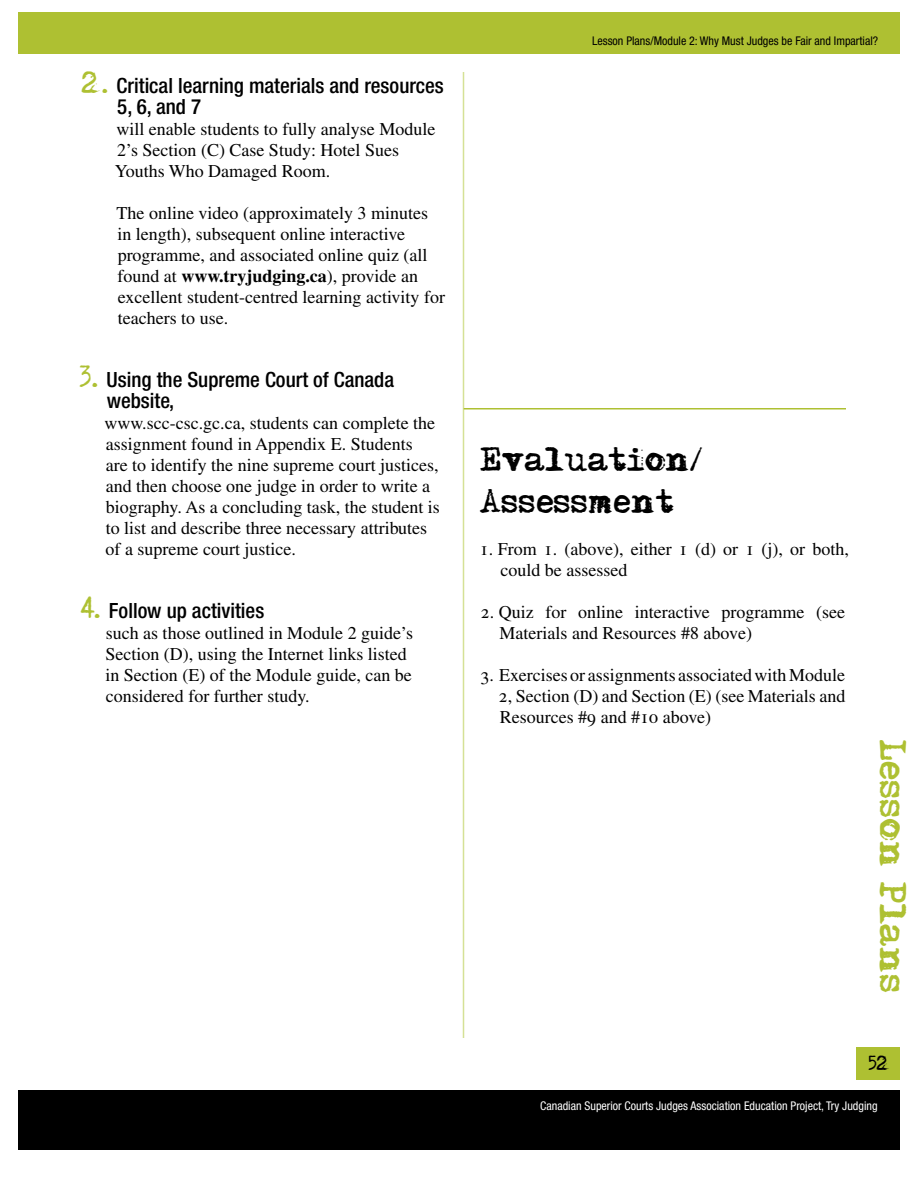
<style>
.page{position:relative;width:918px;height:1188px;background:#fff}
.page>*{position:absolute;margin:0;border:0;box-sizing:border-box;transform-origin:0 0}
.t1{font:33px "Adler accent";color:#aec032}
.t2{font:30px/42px "Adler accent";color:#000}
.t3{font:500 condensed 21px/21px "Helvetica Neue Std";color:#000}
.t4{font:18px/21px "Times LT Std";color:#000}
.t5{font:18px "Adler accent";color:#000}
.t6{font:condensed 12px "Helvetica Neue Std";color:#fff}
.t7{font:condensed 12px "Helvetica Neue Std";color:#000}
.s1{font-family:"Adler accent";font-weight:400;font-stretch:normal;font-size:27px;color:#aec032}
.s2{font-weight:700}
</style>
<div class="page">
<div style="left:18px;top:12px;width:882px;height:42px;background:#aec032"></div>
<div style="left:18px;top:1090px;width:882px;height:60px;background:#000"></div>
<div style="left:856px;top:1047px;width:44px;height:33px;background:#aec032"></div>
<hr style="left:463px;top:72px;width:1px;height:966px;background:#d5e196">
<hr style="left:464px;top:408px;width:382px;height:2px;background:#aec032">
<p class="t3" style="left:117px;top:75px;width:328px;text-indent:-36px"><span class="s1">2.</span> Critical learning materials and resources<br>5, 6, and 7</p>
<p class="t4" style="left:115px;top:118px;width:322px">will enable students to fully analyse Module<br>2’s Section (C) Case Study: Hotel Sues<br>Youths Who Damaged Room.</p>
<p class="t4" style="left:117px;top:202px;width:330px">The online video (approximately 3 minutes in length), subsequent online interactive programme, and associated online quiz (all found at <span class="s2">www.tryjudging.ca</span>), provide an excellent student-centred learning activity for teachers to use.</p>
<p class="t3" style="left:107px;top:369px;width:289px;text-indent:-27px"><span class="s1">3.</span> Using the Supreme Court of Canada website,</p>
<p class="t4" style="left:104px;top:412px;width:337px">www.scc-csc.gc.ca, students can complete the assignment found in Appendix E. Students<br>are to identify the nine supreme court justices, and then choose one judge in order to write a biography. As a concluding task, the student is to list and describe three necessary attributes of a supreme court justice.</p>
<p class="t3" style="left:81px;top:600px;width:185px"><span class="s1">4.</span> Follow up activities</p>
<p class="t4" style="left:105px;top:622px;width:309px">such as those outlined in Module 2 guide’s Section (D), using the Internet links listed in Section (E) of the Module guide, can be considered for further study.</p>
<p class="t7" style="left:592px;top:34px;width:287px">Lesson Plans/Module 2: Why Must Judges be Fair and Impartial?</p>
<h2 class="t2" style="left:480px;top:444px;width:225px">Evaluation/<br>Assessment</h2>
<p class="t4" style="left:500px;top:538px;width:350px;text-indent:-21px">1. From 1. (above), either 1 (d) or 1 (j), or both, could be assessed</p>
<p class="t4" style="left:500px;top:601px;width:347px;text-indent:-19px">2. Quiz for online interactive programme (see<br>Materials and Resources #8 above)</p>
<p class="t4" style="left:499px;top:664px;width:348px;text-align:justify;text-indent:-18px">3. Exercises or assignments associated with Module 2, Section (D) and Section (E) (see Materials and Resources #9 and #10 above)</p>
<h1 class="t1" style="left:906px;top:740px;width:255px;rotate:90deg">Lesson Plans</h1>
<p class="t5" style="left:869px;top:1055px;width:23px">52</p>
<p class="t6" style="left:540px;top:1099px;width:339px">Canadian Superior Courts Judges Association Education Project, Try Judging</p>
</div>
